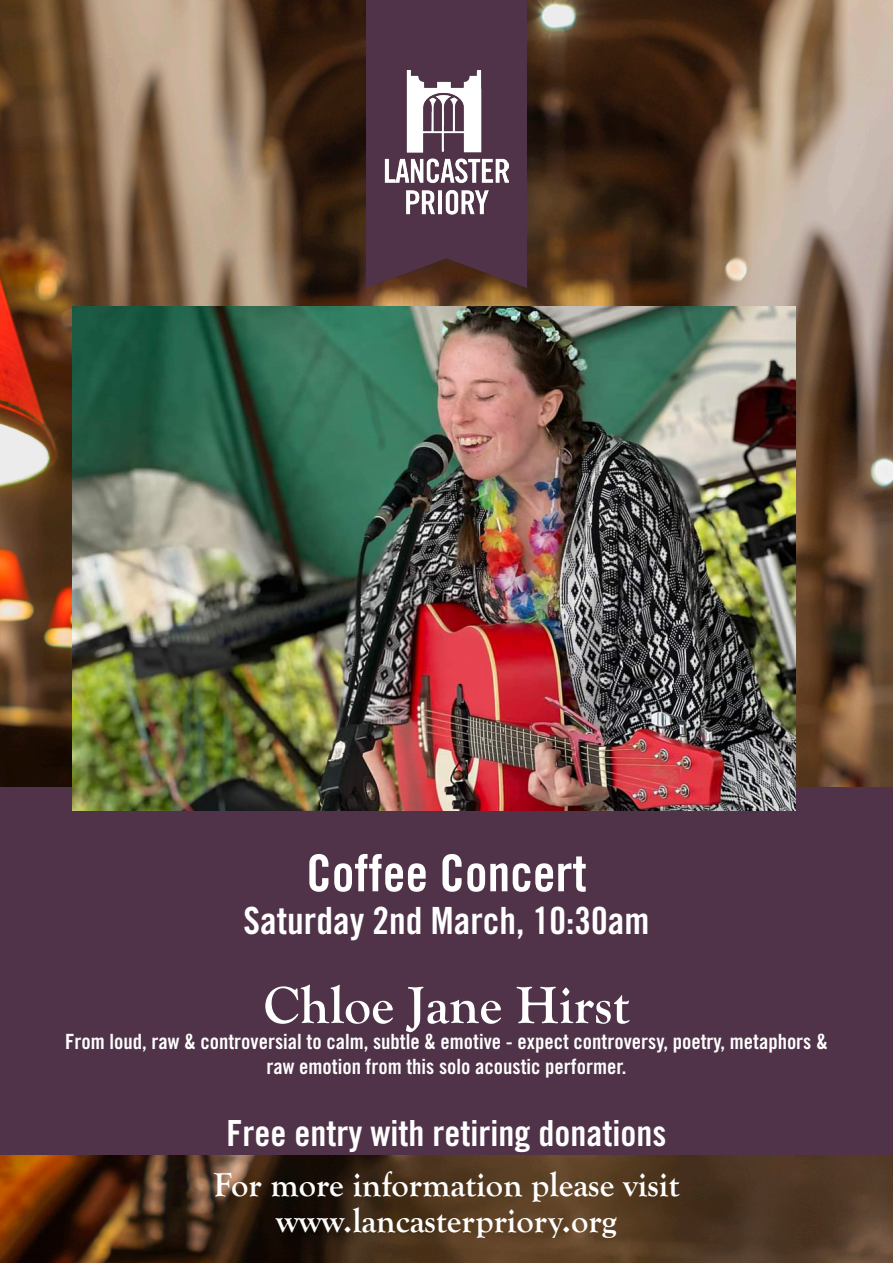
<style>
.page{position:relative;width:893px;height:1263px;background:#fff}
.page>*{position:absolute;margin:0;border:0;box-sizing:border-box;transform-origin:0 0}
.t1{font:700 54px "Goudy Old Style T";color:#fff}
.t2{font:51px "Trade Gothic LT Std Bd Cn 20";color:#fff}
.t3{font:37.5px "Trade Gothic LT Std Bd Cn 20";color:#fff}
.t4{font:36px "Trade Gothic LT Std Bd Cn 20";color:#fff}
.t5{font:700 34.5px "Goudy Old Style T";color:#fff}
.t6{font:21px/24.5px "Trade Gothic LT Std Bd Cn 20";color:#fff;text-align:center}
</style>
<div class="page">
<img style="left:0;top:0;width:893px;height:1263px">
<div style="left:0;top:787px;width:893px;height:368px;background:#503348"></div>
<div style="left:361px;top:0;width:183px;height:304px;background:#231f20;opacity:.25"></div>
<svg style="left:366px;top:0;width:161px;height:288px;background:#503243"></svg>
<img style="left:384px;top:70px;width:125px;height:144px">
<img style="left:72px;top:306px;width:723px;height:504px">
<p class="t2" style="left:306px;top:842px;width:282px">Coffee Concert</p>
<p class="t3" style="left:243px;top:898px;width:407px">Saturday 2nd March, 10:30am</p>
<p class="t1" style="left:263px;top:975px;width:368px">Chloe Jane Hirst</p>
<p class="t6" style="left:65px;top:1029px;width:764px">From loud, raw &amp; controversial to calm, subtle &amp; emotive - expect controversy, poetry, metaphors &amp; raw emotion from this solo acoustic performer.</p>
<p class="t4" style="left:227px;top:1111px;width:441px">Free entry with retiring donations</p>
<p class="t5" style="left:213px;top:1166px;width:468px">For more information please visit</p>
<p class="t5" style="left:276px;top:1202px;width:342px">www.lancasterpriory.org</p>
</div>
